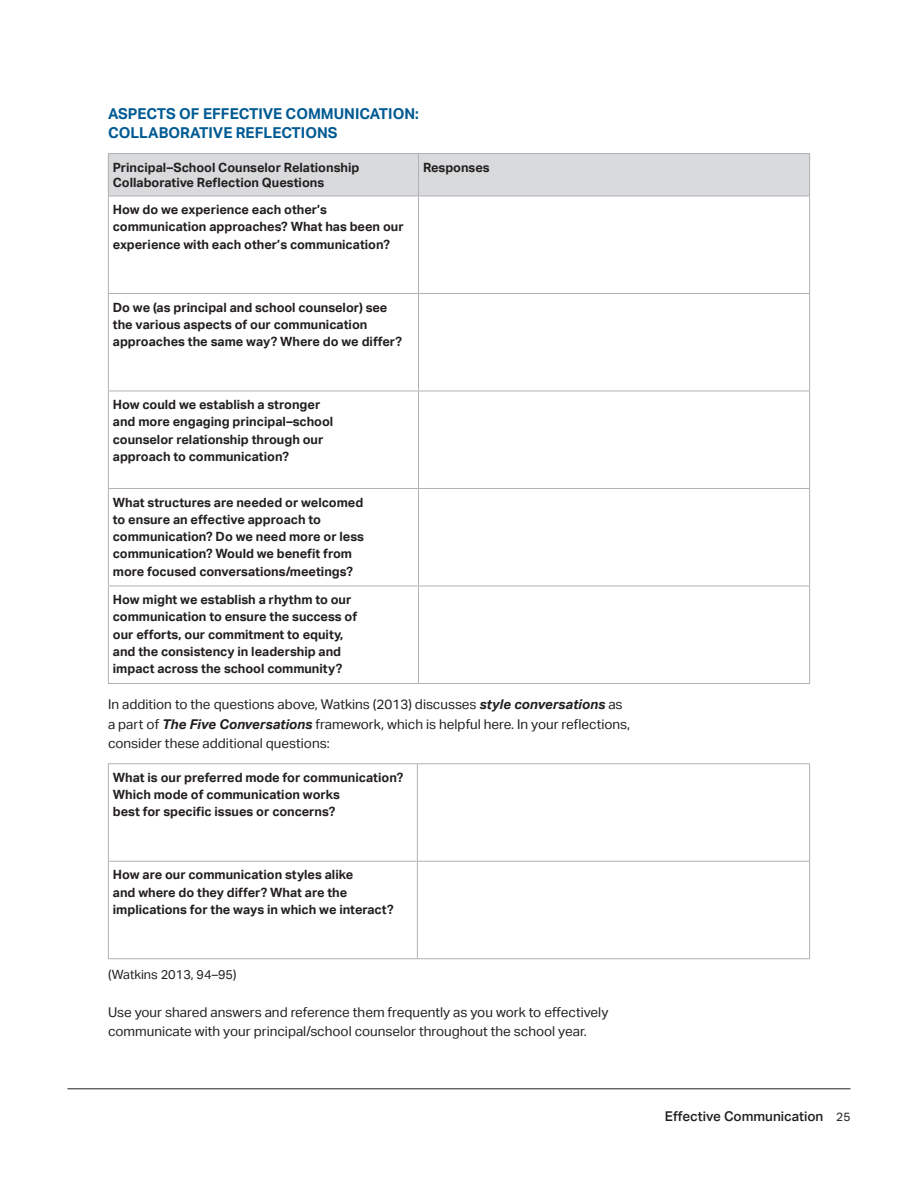
<style>
.page{position:relative;width:918px;height:1188px;background:#fff}
.page>*{position:absolute;margin:0;border:0;box-sizing:border-box;transform-origin:0 0}
.t1{font:700 15px/19.5px "Aktiv Grotesk";color:#005a93}
.t2{font:13.5px/19.5px "Aktiv Grotesk";color:#231f20}
.t3{font:500 13.5px "Aktiv Grotesk";color:#231f20}
.t4{font:700 12.75px/17.2px "Aktiv Grotesk";color:#231f20}
.t5{font:12.75px "Aktiv Grotesk";color:#231f20}
.s1{font-weight:700;font-style:italic}
.s2{font-weight:400;font-size:12px}
</style>
<div class="page">
<hr style="left:68px;top:1089px;width:782px;height:1px;background:#231f20">
<div style="left:108px;top:154px;width:310px;height:42px;background:#d9dadc"></div>
<div style="left:418px;top:154px;width:392px;height:42px;background:#d9dadc"></div>
<hr style="left:108px;top:153px;width:310px;height:1px;background:#b0b1b5">
<hr style="left:108px;top:154px;width:1px;height:42px;background:#b0b1b5">
<hr style="left:418px;top:153px;width:392px;height:1px;background:#b0b1b5">
<hr style="left:418px;top:154px;width:1px;height:42px;background:#b0b1b5">
<hr style="left:809px;top:154px;width:1px;height:42px;background:#b0b1b5">
<hr style="left:108px;top:196px;width:310px;height:1px;background:#b0b1b5">
<hr style="left:108px;top:196px;width:1px;height:97px;background:#b0b1b5">
<hr style="left:418px;top:196px;width:392px;height:1px;background:#b0b1b5">
<hr style="left:418px;top:196px;width:1px;height:97px;background:#b0b1b5">
<hr style="left:809px;top:196px;width:1px;height:97px;background:#b0b1b5">
<hr style="left:108px;top:293px;width:310px;height:1px;background:#b0b1b5">
<hr style="left:108px;top:294px;width:1px;height:97px;background:#b0b1b5">
<hr style="left:418px;top:293px;width:392px;height:1px;background:#b0b1b5">
<hr style="left:418px;top:294px;width:1px;height:97px;background:#b0b1b5">
<hr style="left:809px;top:294px;width:1px;height:97px;background:#b0b1b5">
<hr style="left:108px;top:391px;width:310px;height:1px;background:#b0b1b5">
<hr style="left:108px;top:391px;width:1px;height:97px;background:#b0b1b5">
<hr style="left:418px;top:391px;width:392px;height:1px;background:#b0b1b5">
<hr style="left:418px;top:391px;width:1px;height:97px;background:#b0b1b5">
<hr style="left:809px;top:391px;width:1px;height:97px;background:#b0b1b5">
<hr style="left:108px;top:488px;width:310px;height:1px;background:#b0b1b5">
<hr style="left:108px;top:489px;width:1px;height:97px;background:#b0b1b5">
<hr style="left:418px;top:488px;width:392px;height:1px;background:#b0b1b5">
<hr style="left:418px;top:489px;width:1px;height:97px;background:#b0b1b5">
<hr style="left:809px;top:489px;width:1px;height:97px;background:#b0b1b5">
<hr style="left:108px;top:586px;width:310px;height:1px;background:#b0b1b5">
<hr style="left:108px;top:586px;width:1px;height:97px;background:#b0b1b5">
<hr style="left:418px;top:586px;width:392px;height:1px;background:#b0b1b5">
<hr style="left:418px;top:586px;width:1px;height:97px;background:#b0b1b5">
<hr style="left:809px;top:586px;width:1px;height:97px;background:#b0b1b5">
<hr style="left:108px;top:683px;width:310px;height:1px;background:#b0b1b5">
<hr style="left:418px;top:683px;width:392px;height:1px;background:#b0b1b5">
<hr style="left:108px;top:763px;width:309px;height:1px;background:#b0b1b5">
<hr style="left:108px;top:764px;width:1px;height:97px;background:#b0b1b5">
<hr style="left:417px;top:763px;width:393px;height:1px;background:#b0b1b5">
<hr style="left:417px;top:764px;width:1px;height:97px;background:#b0b1b5">
<hr style="left:809px;top:764px;width:1px;height:97px;background:#b0b1b5">
<hr style="left:108px;top:861px;width:309px;height:1px;background:#b0b1b5">
<hr style="left:108px;top:862px;width:1px;height:96px;background:#b0b1b5">
<hr style="left:417px;top:861px;width:393px;height:1px;background:#b0b1b5">
<hr style="left:417px;top:862px;width:1px;height:96px;background:#b0b1b5">
<hr style="left:809px;top:862px;width:1px;height:96px;background:#b0b1b5">
<hr style="left:108px;top:958px;width:309px;height:1px;background:#b0b1b5">
<hr style="left:417px;top:958px;width:393px;height:1px;background:#b0b1b5">
<h4 class="t1" style="left:108px;top:104px;width:312px">ASPECTS OF EFFECTIVE COMMUNICATION:<br>COLLABORATIVE REFLECTIONS</h4>
<p class="t4" style="left:113px;top:160px;width:248px;line-height:15.3px">Principal–School Counselor Relationship<br>Collaborative Reflection Questions</p>
<p class="t4" style="left:423px;top:159px;width:68px">Responses</p>
<p class="t4" style="left:113px;top:201px;width:292px">How do we experience each other’s communication approaches? What has been our experience with each other’s communication?</p>
<p class="t4" style="left:113px;top:299px;width:291px">Do we (as principal and school counselor) see the various aspects of our communication approaches the same way? Where do we differ?</p>
<p class="t4" style="left:113px;top:396px;width:222px">How could we establish a stronger and more engaging principal–school counselor relationship through our approach to communication?</p>
<p class="t4" style="left:113px;top:494px;width:253px">What structures are needed or welcomed to ensure an effective approach to communication? Do we need more or less communication? Would we benefit from more focused conversations/meetings?</p>
<p class="t4" style="left:113px;top:591px;width:246px">How might we establish a rhythm to our communication to ensure the success of our efforts, our commitment to equity, and the consistency in leadership and impact across the school community?</p>
<p class="t2" style="left:108px;top:695px;width:524px">In addition to the questions above, Watkins (2013) discusses <span class="s1">style conversations</span> as a part of <span class="s1">The Five Conversations</span> framework, which is helpful here. In your reflections, consider these additional questions:</p>
<p class="t4" style="left:113px;top:769px;width:292px">What is our preferred mode for communication?<br>Which mode of communication works<br>best for specific issues or concerns?</p>
<p class="t4" style="left:113px;top:866px;width:282px">How are our communication styles alike<br>and where do they differ? What are the implications for the ways in which we interact?</p>
<p class="t5" style="left:108px;top:968px;width:130px">(Watkins 2013, 94–95)</p>
<p class="t2" style="left:108px;top:1002px;width:502px">Use your shared answers and reference them frequently as you work to effectively communicate with your principal/school counselor throughout the school year.</p>
<p class="t3" style="left:665px;top:1109px;width:187px">Effective Communication <span class="s2">25</span></p>
</div>
